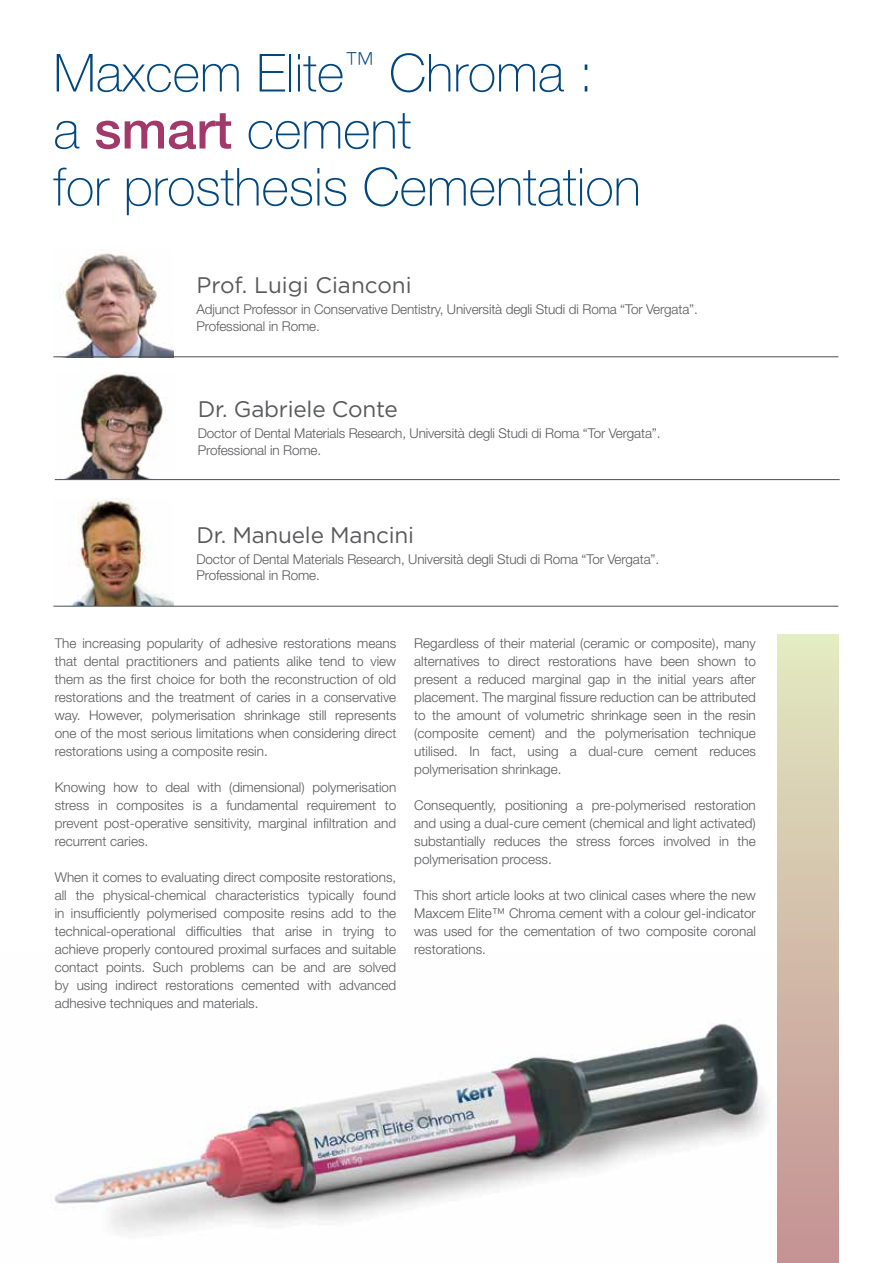
<style>
.page{position:relative;width:893px;height:1263px;background:#fff}
.page>*{position:absolute;margin:0;border:0;box-sizing:border-box;transform-origin:0 0}
.t1{font:100 52.5px/57px "Helvetica Neue LT Std";color:#00467f}
.t2{font:22.5px "Gotham";letter-spacing:-.01em;color:#58595b}
.t3{font:300 13.5px/18px "Helvetica Neue LT Std";letter-spacing:-.01em;color:#58595b;text-align:justify}
.s1{font-weight:500;color:#a13a6a}
</style>
<div class="page">
<img style="left:54px;top:1020px;width:713px;height:213px">
<div style="left:777px;top:634px;width:62px;height:629px;background:linear-gradient(to bottom,#e2e9c1,#c39092)"></div>
<img style="left:55px;top:251px;width:118px;height:105px">
<img style="left:60px;top:372px;width:107px;height:107px">
<img style="left:53px;top:498px;width:120px;height:108px">
<hr style="left:53px;top:606px;width:785px;height:1px;background:#58595b">
<hr style="left:55px;top:479px;width:785px;height:1px;background:#58595b">
<hr style="left:53px;top:356px;width:785px;height:1px;background:#58595b">
<h1 class="t1" style="left:53px;top:44px;width:589px">Maxcem Elite<sup>™</sup> Chroma :<br>a <span class="s1">smart</span> cement<br>for prosthesis Cementation</h1>
<h2 class="t2" style="left:196px;top:271px;width:217px">Prof. Luigi Cianconi</h2>
<p class="t3" style="left:196px;top:301px;width:503px;line-height:16.6px">Adjunct Professor in Conservative Dentistry, Università degli Studi di Roma “Tor Vergata”.<br>Professional in Rome.</p>
<h2 class="t2" style="left:198px;top:395px;width:202px">Dr. Gabriele Conte</h2>
<p class="t3" style="left:198px;top:425px;width:464px;line-height:16.6px">Doctor of Dental Materials Research, Università degli Studi di Roma “Tor Vergata”.<br>Professional in Rome.</p>
<h2 class="t2" style="left:196px;top:520px;width:219px">Dr. Manuele Mancini</h2>
<p class="t3" style="left:196px;top:550px;width:464px;line-height:16.6px">Doctor of Dental Materials Research, Università degli Studi di Roma “Tor Vergata”.<br>Professional in Rome.</p>
<p class="t3" style="left:55px;top:634px;width:343px">The increasing popularity of adhesive restorations means that dental practitioners and patients alike tend to view them as the first choice for both the reconstruction of old restorations and the treatment of caries in a conservative way. However, polymerisation shrinkage still represents one of the most serious limitations when considering direct restorations using a composite resin.</p>
<p class="t3" style="left:55px;top:778px;width:343px">Knowing how to deal with (dimensional) polymerisation stress in composites is a fundamental requirement to prevent post-operative sensitivity, marginal infiltration and recurrent caries.</p>
<p class="t3" style="left:55px;top:868px;width:343px">When it comes to evaluating direct composite restorations, all the physical-chemical characteristics typically found in insufficiently polymerised composite resins add to the technical-operational difficulties that arise in trying to achieve properly contoured proximal surfaces and suitable contact points. Such problems can be and are solved by using indirect restorations cemented with advanced adhesive techniques and materials.</p>
<p class="t3" style="left:414px;top:634px;width:343px">Regardless of their material (ceramic or composite), many alternatives to direct restorations have been shown to present a reduced marginal gap in the initial years after placement. The marginal fissure reduction can be attributed to the amount of volumetric shrinkage seen in the resin (composite cement) and the polymerisation technique utilised. In fact, using a dual-cure cement reduces polymerisation shrinkage.</p>
<p class="t3" style="left:414px;top:796px;width:343px">Consequently, positioning a pre-polymerised restoration and using a dual-cure cement (chemical and light activated) substantially reduces the stress forces involved in the polymerisation process.</p>
<p class="t3" style="left:414px;top:886px;width:343px">This short article looks at two clinical cases where the new Maxcem Elite™ Chroma cement with a colour gel-indicator was used for the cementation of two composite coronal restorations.</p>
</div>
